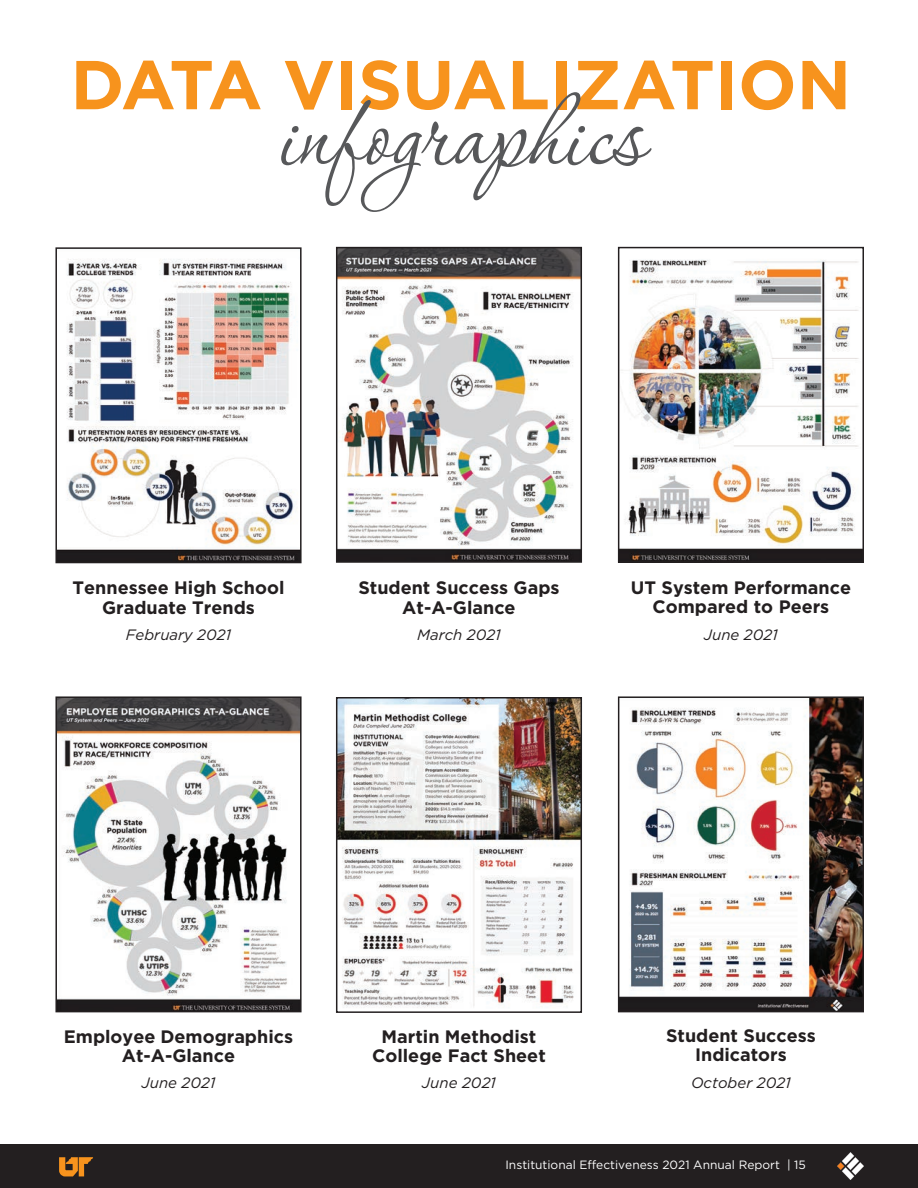
<style>
.page{position:relative;width:918px;height:1188px;background:#fff}
.page>*{position:absolute;margin:0;border:0;box-sizing:border-box;transform-origin:0 0}
.t1{font:120px "Corinthia";color:#57585a}
.t2{font:700 69px "Gotham";color:#f7931d}
.t3{font:700 18px/19.5px "Gotham";color:#231f20;text-align:center}
.t4{font:italic 15px "Gotham";color:#231f20}
.t5{font:12px "Gotham";color:#fff}
</style>
<div class="page">
<div style="left:0;top:1144px;width:918px;height:44px;background:#231f20"></div>
<svg style="left:59px;top:1157px;width:34px;height:19px"></svg>
<img style="left:837px;top:1153px;width:27px;height:27px">
<img style="left:58px;top:258px;width:241px;height:302px">
<div style="left:55px;top:247px;width:247px;height:316px;border:2px solid #231f20"></div>
<img style="left:621px;top:259px;width:240px;height:301px">
<div style="left:618px;top:247px;width:246px;height:316px;border:2px solid #231f20"></div>
<img style="left:621px;top:699px;width:240px;height:310px">
<div style="left:618px;top:696px;width:246px;height:316px;border:2px solid #231f20"></div>
<img style="left:339px;top:250px;width:240px;height:310px">
<div style="left:336px;top:247px;width:246px;height:316px;border:2px solid #231f20"></div>
<img style="left:58px;top:699px;width:241px;height:310px">
<div style="left:55px;top:696px;width:247px;height:316px;border:2px solid #231f20"></div>
<img style="left:339px;top:700px;width:240px;height:308px">
<div style="left:336px;top:697px;width:246px;height:316px;border:2px solid #231f20"></div>
<h2 class="t2" style="left:71px;top:39px;width:782px">DATA VISUALIZATION</h2>
<h1 class="t1" style="left:278px;top:62px;width:367px">infographics</h1>
<p class="t3" style="left:73px;top:578px;width:213px">Tennessee High School<br>Graduate Trends</p>
<p class="t4" style="left:126px;top:625px;width:107px">February 2021</p>
<p class="t3" style="left:358px;top:578px;width:203px">Student Success Gaps<br>At-A-Glance</p>
<p class="t4" style="left:417px;top:625px;width:85px">March 2021</p>
<p class="t3" style="left:631px;top:578px;width:222px">UT System Performance<br>Compared to Peers</p>
<p class="t4" style="left:704px;top:625px;width:76px">June 2021</p>
<p class="t3" style="left:64px;top:1026px;width:231px">Employee Demographics<br>At-A-Glance</p>
<p class="t4" style="left:141px;top:1073px;width:76px">June 2021</p>
<p class="t3" style="left:372px;top:1026px;width:175px">Martin Methodist<br>College Fact Sheet</p>
<p class="t4" style="left:422px;top:1073px;width:76px">June 2021</p>
<p class="t3" style="left:666px;top:1026px;width:151px">Student Success<br>Indicators</p>
<p class="t4" style="left:691px;top:1073px;width:101px">October 2021</p>
<p class="t5" style="left:506px;top:1157px;width:302px">Institutional Effectiveness 2021 Annual Report | 15</p>
</div>
